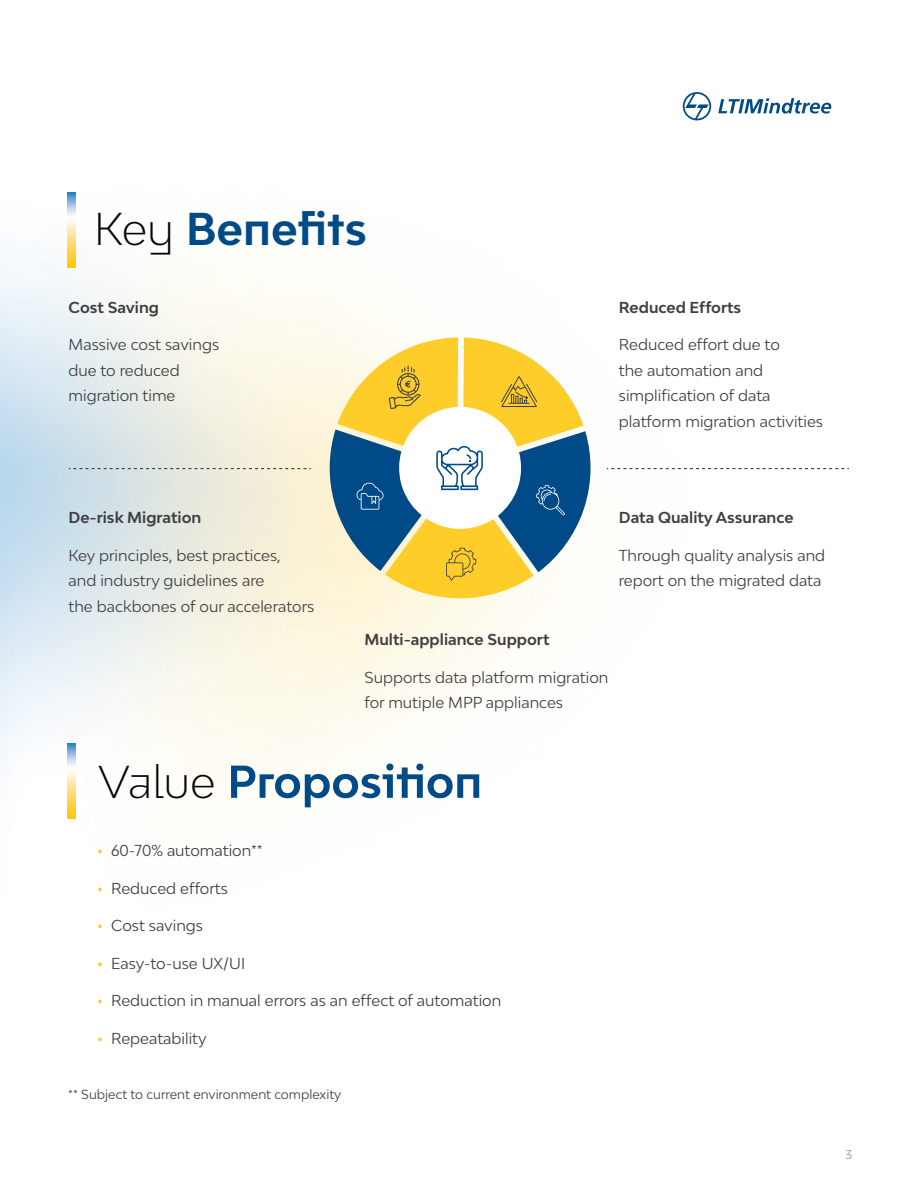
<style>
.page{position:relative;width:918px;height:1188px;background:#fff}
.page>*{position:absolute;margin:0;border:0;box-sizing:border-box;transform-origin:0 0}
.t1{font:700 43.5px "Bw Modelica LTI";color:#004b87}
.t2{font:300 43.5px "Bw Modelica LTI";letter-spacing:-.005em;color:#040503}
.t3{font:15px/25.5px "Bw Modelica";color:#404041}
.t4{font:700 15px "Bw Modelica";color:#404041}
.t5{font:12.45px "Bw Modelica";color:#404041}
.t6{font:12px "Bw Modelica";color:#929497}
.s1{font-weight:300;color:#040503}
.s2{font-weight:700;color:#fecd2a}
</style>
<div class="page">
<img style="left:0;top:192px;width:849px;height:627px">
<svg style="left:683px;top:92px;width:28px;height:28px"></svg>
<svg style="left:718px;top:98px;width:113px;height:16px"></svg>
<svg style="left:231px;top:764px;width:248px;height:43px"></svg>
<svg style="left:69px;top:468px;width:242px;height:1px"></svg>
<svg style="left:607px;top:468px;width:242px;height:1px"></svg>
<svg style="left:327px;top:337px;width:266px;height:261px"></svg>
<svg style="left:68px;top:193px;width:7px;height:75px"></svg>
<svg style="left:68px;top:743px;width:7px;height:76px"></svg>
<h1 class="t1" style="left:94px;top:200px;width:275px"><span class="s1">Key</span> Benefits</h1>
<p class="t4" style="left:69px;top:298px;width:92px">Cost Saving</p>
<p class="t3" style="left:69px;top:332px;width:152px">Massive cost savings due to reduced migration time</p>
<p class="t4" style="left:619px;top:298px;width:124px">Reduced Efforts</p>
<p class="t3" style="left:619px;top:332px;width:206px">Reduced effort due to<br>the automation and simplification of data platform migration activities</p>
<p class="t4" style="left:69px;top:508px;width:134px">De-risk Migration</p>
<p class="t3" style="left:69px;top:542px;width:247px">Key principles, best practices,<br>and industry guidelines are<br>the backbones of our accelerators</p>
<p class="t4" style="left:619px;top:508px;width:176px">Data Quality Assurance</p>
<p class="t3" style="left:619px;top:542px;width:208px">Through quality analysis and report on the migrated data</p>
<p class="t4" style="left:364px;top:630px;width:187px">Multi-appliance Support</p>
<p class="t3" style="left:364px;top:664px;width:245px">Supports data platform migration for mutiple MPP appliances</p>
<h1 class="t2" style="left:98px;top:753px;width:119px">Value</h1>
<p class="t3" style="left:97px;top:837px;width:167px"><span class="s2">•</span> 60-70% automation**</p>
<p class="t3" style="left:97px;top:875px;width:132px"><span class="s2">•</span> Reduced efforts</p>
<p class="t3" style="left:97px;top:912px;width:107px"><span class="s2">•</span> Cost savings</p>
<p class="t3" style="left:97px;top:950px;width:150px"><span class="s2">•</span> Easy-to-use UX/UI</p>
<p class="t3" style="left:97px;top:987px;width:406px"><span class="s2">•</span> Reduction in manual errors as an effect of automation</p>
<p class="t3" style="left:97px;top:1025px;width:111px"><span class="s2">•</span> Repeatability</p>
<p class="t5" style="left:68px;top:1086px;width:275px">** Subject to current environment complexity</p>
<p class="t6" style="left:845px;top:1147px;width:8px">3</p>
</div>
